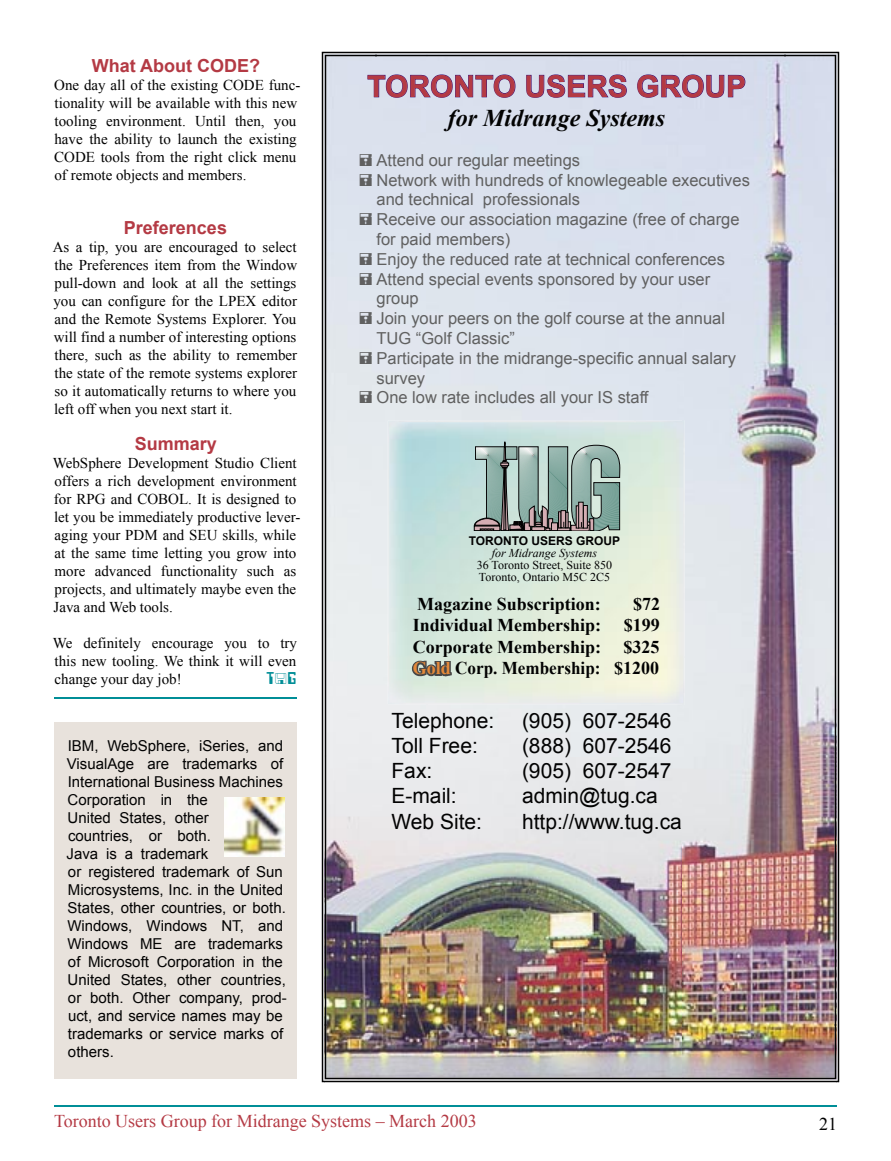
<style>
.page{position:relative;width:891px;height:1161px;background:#fff}
.page>*{position:absolute;margin:0;border:0;box-sizing:border-box;transform-origin:0 0}
.t1{font:700 30px "Arial";color:#b43a44}
.t2{font:italic 700 24px "Times New Roman";color:#020202}
.t3{font:21px "Arial";color:#020202}
.t4{font:700 18px/21.6px "Times New Roman";color:#020202;text-align:justify}
.t5{font:18px "Times New Roman";color:#b43a44}
.t6{font:700 18px "Arial";color:#b43a44}
.t7{font:18px "Times New Roman";color:#020202}
.t8{font:16.5px/19.8px "Arial";color:#606060}
.t9{font:15px/18px "Times New Roman";color:#020202}
.t10{font:15px/18px "Arial";color:#020202}
.t11{font:15px "Keypunch Plain";color:#008e97}
.t12{font:12px/12px "Times New Roman";color:#020202}
.t13{font:italic 12px "Times New Roman";color:#020202}
.t14{font:700 12px "Arial";color:#020202}
.s1{color:#e4893a}
</style>
<div class="page">
<hr style="left:54px;top:1106px;width:783px;height:1px;background:#008e97">
<img style="left:322px;top:52px;width:517px;height:1030px">
<img style="left:325px;top:1025px;width:511px;height:54px">
<img style="left:325px;top:55px;width:51px;height:971px">
<img style="left:784px;top:55px;width:52px;height:971px">
<img style="left:375px;top:55px;width:411px;height:54px">
<img style="left:438px;top:469px;width:196px;height:188px">
<img style="left:388px;top:657px;width:297px;height:47px">
<img style="left:388px;top:421px;width:50px;height:237px">
<img style="left:634px;top:421px;width:51px;height:237px">
<img style="left:436px;top:421px;width:200px;height:48px">
<hr style="left:54px;top:698px;width:243px;height:1px;background:#008e97">
<div style="left:54px;top:722px;width:243px;height:356px;background:#e8e2dc"></div>
<img style="left:225px;top:798px;width:59px;height:58px">
<svg style="left:367px;top:74px;width:149px;height:24px"></svg>
<svg style="left:526px;top:74px;width:101px;height:24px"></svg>
<svg style="left:637px;top:74px;width:109px;height:24px"></svg>
<svg style="left:410px;top:658px;width:43px;height:55px"></svg>
<hr style="left:474px;top:531px;width:120px;height:1px;background:#020202">
<svg style="left:474px;top:441px;width:146px;height:90px"></svg>
<svg style="left:360px;top:154px;width:12px;height:12px"></svg>
<svg style="left:360px;top:173px;width:12px;height:13px"></svg>
<svg style="left:360px;top:213px;width:12px;height:12px"></svg>
<svg style="left:360px;top:253px;width:12px;height:12px"></svg>
<svg style="left:360px;top:272px;width:12px;height:13px"></svg>
<svg style="left:360px;top:312px;width:12px;height:12px"></svg>
<svg style="left:360px;top:352px;width:12px;height:12px"></svg>
<svg style="left:360px;top:391px;width:12px;height:12px"></svg>
<p class="t6" style="left:92px;top:54px;width:170px">What About CODE?</p>
<p class="t9" style="left:54px;top:76px;width:248px">One day all of the existing CODE func&shy;tionality will be available with this new tooling environment. Until then, you have the ability to launch the existing CODE tools from the right click menu of remote objects and members.</p>
<p class="t6" style="left:124px;top:216px;width:105px">Preferences</p>
<p class="t9" style="left:53px;top:238px;width:246px;text-align:justify">As a tip, you are encouraged to select the Preferences item from the Window pull-down and look at all the settings you can configure for the LPEX editor and the Remote Systems Explorer. You will find a number of interesting options there, such as the ability to remember the state of the remote systems explorer so it automatically returns to where you left off when you next start it.</p>
<p class="t6" style="left:135px;top:432px;width:84px">Summary</p>
<p class="t9" style="left:53px;top:454px;width:249px">WebSphere Development Studio Client offers a rich development environment for RPG and COBOL. It is designed to let you be immediately productive lever&shy;aging your PDM and SEU skills, while at the same time letting you grow into more advanced functionality such as projects, and ultimately maybe even the Java and Web tools.</p>
<p class="t9" style="left:53px;top:634px;width:246px;text-align:justify">We definitely encourage you to try this new tooling. We think it will even change your day job!</p>
<p class="t11" style="left:267px;top:669px;width:32px">T G</p>
<p class="t10" style="left:67px;top:737px;width:222px">IBM, WebSphere, iSeries, and<br>VisualAge are trademarks of<br>International Business Machines<br>Corporation in the<br>United States, other<br>countries, or both.<br>Java is a trademark<br>or registered trademark of Sun<br>Microsystems, Inc. in the United<br>States, other countries, or both.<br>Windows, Windows NT, and<br>Windows ME are trademarks of Microsoft Corporation in the<br>United States, other countries, or both. Other company, prod&shy;uct, and service names may be trademarks or service marks of others.</p>
<h1 class="t1" style="left:367px;top:67px;width:380px">TORONTO USERS GROUP</h1>
<h2 class="t2" style="left:448px;top:101px;width:219px">for Midrange Systems</h2>
<p class="t8" style="left:376px;top:150px;width:375px">Attend our regular meetings<br>Network with hundreds of knowlegeable executives and technical professionals<br>Receive our association magazine (free of charge for paid members)<br>Enjoy the reduced rate at technical conferences Attend special events sponsored by your user group<br>Join your peers on the golf course at the annual TUG “Golf Classic”<br>Participate in the midrange-specific annual salary survey<br>One low rate includes all your IS staff</p>
<p class="t14" style="left:469px;top:533px;width:153px">TORONTO USERS GROUP</p>
<p class="t13" style="left:492px;top:545px;width:107px">for Midrange Systems</p>
<p class="t12" style="left:477px;top:559px;width:137px">36 Toronto Street, Suite 850<br>Toronto, Ontario M5C 2C5</p>
<p class="t4" style="left:417px;top:592px;width:185px">Magazine Subscription:</p>
<p class="t4" style="left:633px;top:592px;width:28px">$72</p>
<p class="t4" style="left:413px;top:614px;width:190px">Individual Membership:</p>
<p class="t4" style="left:413px;top:614px;width:249px;text-indent:211px">$199<br>Corporate Membership: $325<br><span class="s1">Gold</span> Corp. Membership: $1200</p>
<h3 class="t3" style="left:392px;top:707px;width:104px">Telephone:</h3>
<h3 class="t3" style="left:522px;top:707px;width:151px">(905) 607-2546</h3>
<h3 class="t3" style="left:392px;top:732px;width:88px">Toll Free:</h3>
<h3 class="t3" style="left:522px;top:732px;width:151px">(888) 607-2546</h3>
<h3 class="t3" style="left:392px;top:757px;width:42px">Fax:</h3>
<h3 class="t3" style="left:522px;top:757px;width:151px">(905) 607-2547</h3>
<h3 class="t3" style="left:392px;top:782px;width:67px">E-mail:</h3>
<h3 class="t3" style="left:522px;top:782px;width:137px">admin@tug.ca</h3>
<h3 class="t3" style="left:392px;top:807px;width:92px">Web Site:</h3>
<h3 class="t3" style="left:522px;top:807px;width:161px">http://www.tug.ca</h3>
<p class="t5" style="left:54px;top:1109px;width:424px">Toronto Users Group for Midrange Systems – March 2003</p>
<p class="t7" style="left:819px;top:1112px;width:19px">21</p>
</div>
